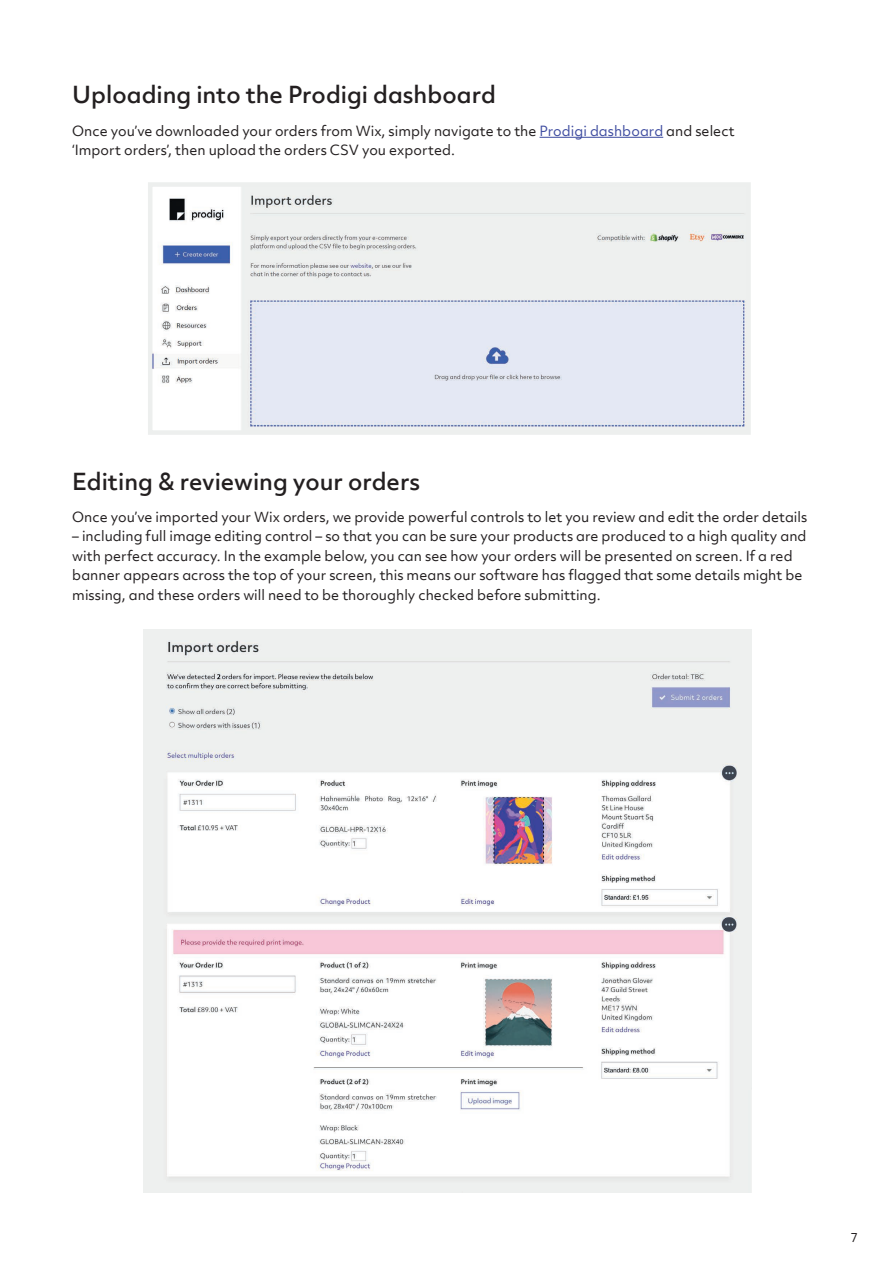
<style>
.page{position:relative;width:893px;height:1263px;background:#fff}
.page>*{position:absolute;margin:0;border:0;box-sizing:border-box;transform-origin:0 0}
.t1{font:500 22.5px "Objektiv Mk 2";color:#231f20}
.t2{font:13.5px/19.5px "Objektiv Mk 2";color:#231f20}
.t3{font:12px "Objektiv Mk 1";color:#231f20}
.s1{color:#404ea1}
</style>
<div class="page">
<hr style="left:540px;top:137px;width:123px;height:1px;background:#404ea1">
<img style="left:153px;top:187px;width:593px;height:243px">
<div style="left:148px;top:182px;width:603px;height:253px;border:4px solid #edefee"></div>
<img style="left:144px;top:629px;width:608px;height:564px">
<h1 class="t1" style="left:72px;top:79px;width:425px">Uploading into the Prodigi dashboard</h1>
<p class="t2" style="left:72px;top:121px;width:664px">Once you’ve downloaded your orders from Wix, simply navigate to the <span class="s1">Prodigi dashboard</span> and select ‘Import orders’, then upload the orders CSV you exported.</p>
<h1 class="t1" style="left:72px;top:465px;width:350px">Editing &amp; reviewing your orders</h1>
<p class="t2" style="left:72px;top:507px;width:736px">Once you’ve imported your Wix orders, we provide powerful controls to let you review and edit the order details</p>
<p class="t2" style="left:72px;top:526px;width:736px">– including full image editing control – so that you can be sure your products are produced to a high quality and with perfect accuracy. In the example below, you can see how your orders will be presented on screen. If a red banner appears across the top of your screen, this means our software has flagged that some details might be missing, and these orders will need to be thoroughly checked before submitting.</p>
<p class="t3" style="left:850px;top:1229px;width:9px">7</p>
</div>
